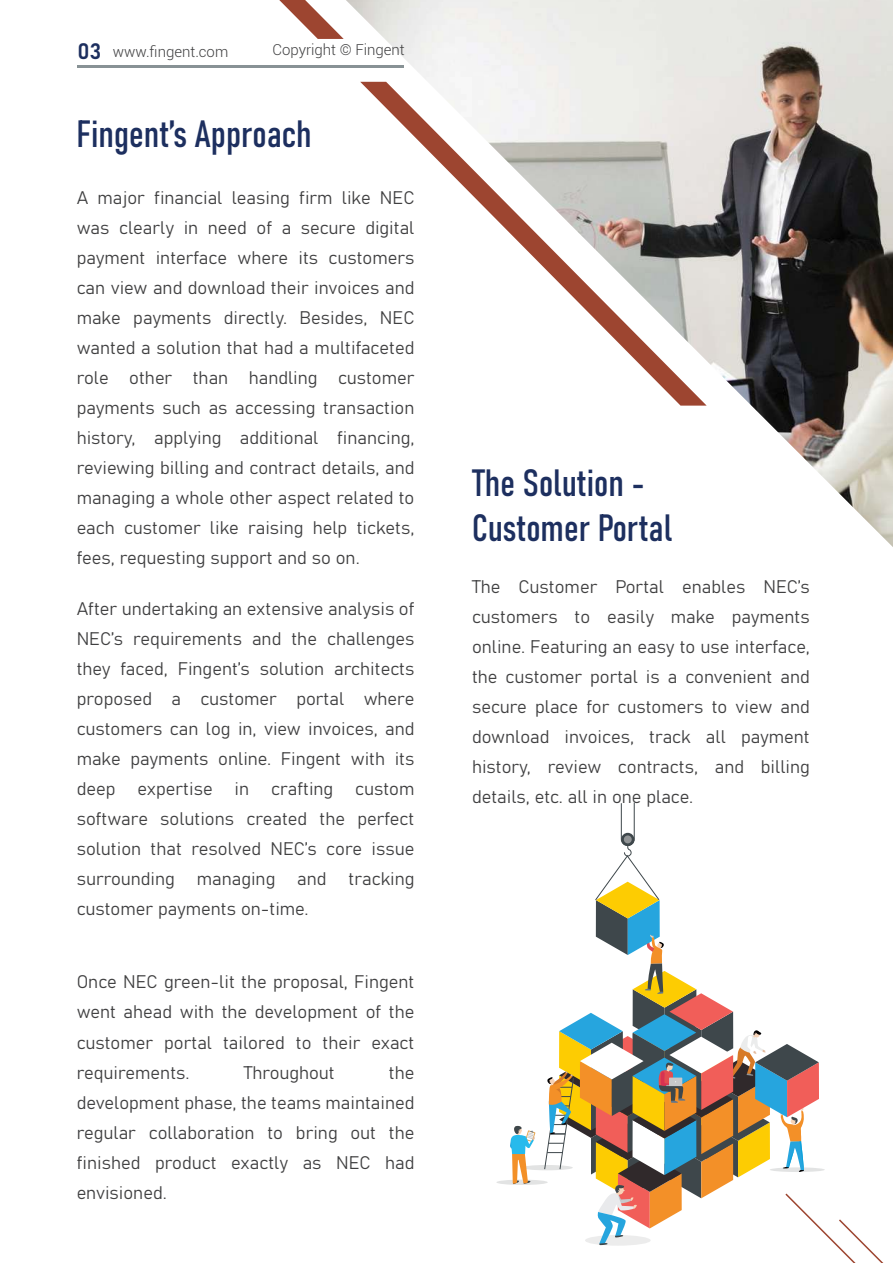
<style>
.page{position:relative;width:893px;height:1263px;background:#fff}
.page>*{position:absolute;margin:0;border:0;box-sizing:border-box;transform-origin:0 0}
.t1{font:37.5px/45px "Bahnschrift";color:#1d2f5f}
.t2{font:18px/30px "Bahnschrift";color:#404041;text-align:justify}
.t3{font:300 15px "Roboto";color:#404041}
.s1{font-family:"Bahnschrift";font-weight:400;font-size:22.05px;color:#1d2f5f}
</style>
<div class="page">
<img style="left:346px;top:0;width:547px;height:547px">
<div style="left:496px;top:1179px;width:52px;height:6px;background:#e2e3e3;border-radius:50%"></div>
<div style="left:521px;top:1165px;width:52px;height:5px;background:#e2e3e3;border-radius:50%"></div>
<svg style="left:510px;top:1126px;width:25px;height:58px"></svg>
<svg style="left:544px;top:802px;width:340px;height:461px"></svg>
<hr style="left:78px;top:66px;width:326px;height:2px;background:#889295">
<svg style="left:279px;top:0;width:65px;height:39px"></svg>
<svg style="left:360px;top:82px;width:347px;height:324px"></svg>
<p class="t3" style="left:78px;top:41px;width:152px"><span class="s1">03</span> www.fingent.com</p>
<p class="t3" style="left:272px;top:44px;width:134px">Copyright © Fingent</p>
<h1 class="t1" style="left:77px;top:115px;width:237px">Fingent’s Approach</h1>
<p class="t2" style="left:77px;top:184px;width:339px">A major financial leasing firm like NEC was clearly in need of a secure digital payment interface where its customers can view and download their invoices and make payments directly. Besides, NEC wanted a solution that had a multifaceted role other than handling customer payments such as accessing transaction history, applying additional financing, reviewing billing and contract details, and managing a whole other aspect related to each customer like raising help tickets, fees, requesting support and so on.</p>
<p class="t2" style="left:77px;top:595px;width:339px">After undertaking an extensive analysis of NEC’s requirements and the challenges they faced, Fingent’s solution architects proposed a customer portal where customers can log in, view invoices, and make payments online. Fingent with its deep expertise in crafting custom software solutions created the perfect solution that resolved NEC’s core issue surrounding managing and tracking customer payments on-time.</p>
<p class="t2" style="left:77px;top:968px;width:339px">Once NEC green-lit the proposal, Fingent went ahead with the development of the customer portal tailored to their exact requirements.</p>
<p class="t2" style="left:77px;top:1058px;width:339px;text-indent:312px">the development phase, the teams maintained regular collaboration to bring out the finished product exactly as NEC had envisioned.</p>
<p class="t2" style="left:244px;top:1058px;width:93px">Throughout</p>
<h1 class="t1" style="left:472px;top:464px;width:202px">The Solution -<br>Customer Portal</h1>
<p class="t2" style="left:472px;top:572px;width:339px">The Customer Portal enables NEC’s customers to easily make payments online. Featuring an easy to use interface, the customer portal is a convenient and secure place for customers to view and download invoices, track all payment history, review contracts, and billing details, etc. all in one place.</p>
</div>
